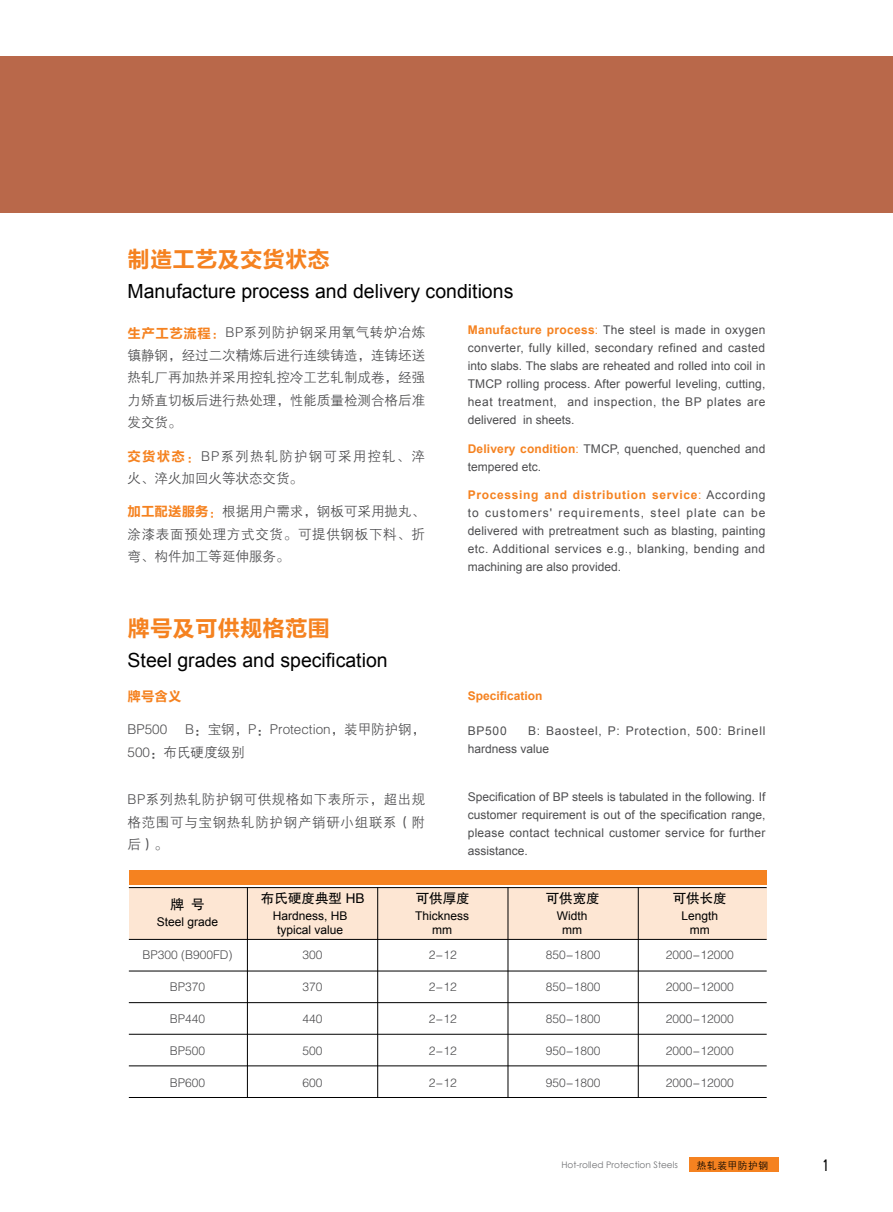
<style>
.page{position:relative;width:893px;height:1212px;background:#fff}
.page>*{position:absolute;margin:0;border:0;box-sizing:border-box;transform-origin:0 0}
.t1{font:22.5px "FZLTCHJW GB1 0";color:#f58220}
.t2{font:19.5px "Arial";color:#000}
.t3{font:18px "Vrinda";color:#000}
.t4{font:13.5px/22.5px "FZZDXJW GB1 0";color:#4d4d4f;text-align:justify}
.t5{font:13.5px/22.5px "FZZDXJW GB1 0";letter-spacing:.09em;color:#4d4d4f}
.t6{font:13.5px "FZHTJW GB1 0";color:#000}
.t7{font:13.5px "FZLTCHJW GB1 0";color:#f58220}
.t8{font:12px/18px "Arial";letter-spacing:.02em;color:#4d4d4f;text-align:justify}
.t9{font:12px "FZZDXJW GB1 0";color:#4d4d4f}
.t10{font:12px/13.6px "Arial";color:#000;text-align:center}
.t11{font:12px/18px "Arial";letter-spacing:.06em;color:#4d4d4f}
.t12{font:700 12px "Arial";color:#f58220}
.t13{font:9.75px "FZZDXJW GB1 0";letter-spacing:.05em;color:#000}
.t14{font:9px "Century Gothic";color:#717275}
.s1{font-family:"FZLTCHJW GB1 0";color:#f58220}
.s2{color:#f58220}
.s3{font-weight:700;color:#f58220}
</style>
<div class="page">
<div style="left:0;top:56px;width:893px;height:156px;background:#b9684a"></div>
<div style="left:689px;top:1158px;width:89px;height:14px;background:#f58220"></div>
<div style="left:129px;top:887px;width:638px;height:52px;background:#fde6d3"></div>
<hr style="left:129px;top:971px;width:638px;height:1px;background:#000">
<hr style="left:129px;top:939px;width:638px;height:1px;background:#000">
<hr style="left:129px;top:1002px;width:638px;height:1px;background:#000">
<hr style="left:129px;top:1034px;width:638px;height:1px;background:#000">
<hr style="left:129px;top:1065px;width:638px;height:1px;background:#000">
<hr style="left:129px;top:1097px;width:638px;height:1px;background:#000">
<hr style="left:129px;top:887px;width:638px;height:1px;background:#000">
<hr style="left:247px;top:887px;width:1px;height:211px;background:#000">
<hr style="left:377px;top:887px;width:1px;height:211px;background:#000">
<hr style="left:508px;top:887px;width:1px;height:211px;background:#000">
<hr style="left:638px;top:887px;width:1px;height:211px;background:#000">
<div style="left:129px;top:870px;width:638px;height:14px;background:#f58220"></div>
<h1 class="t1" style="left:128px;top:247px;width:204px">制造工艺及交货状态</h1>
<h2 class="t2" style="left:128px;top:279px;width:387px">Manufacture process and delivery conditions</h2>
<p class="t4" style="left:128px;top:322px;width:299px"><span class="s1">生产工艺流程</span><span class="s2">：</span>BP系列防护钢采用氧气转炉冶炼镇静钢，经过二次精炼后进行连续铸造，连铸坯送热轧厂再加热并采用控轧控冷工艺轧制成卷，经强力矫直切板后进行热处理，性能质量检测合格后准发交货。</p>
<p class="t5" style="left:128px;top:445px;width:299px"><span class="s1">交货状态</span><span class="s2">：</span>BP系列热轧防护钢可采用控轧、淬火、淬火加回火等状态交货。</p>
<p class="t4" style="left:128px;top:501px;width:299px"><span class="s1">加工配送服务</span><span class="s2">：</span>根据用户需求，钢板可采用抛丸、涂漆表面预处理方式交货。可提供钢板下料、折弯、构件加工等延伸服务。</p>
<h1 class="t1" style="left:128px;top:615px;width:204px">牌号及可供规格范围</h1>
<h2 class="t2" style="left:128px;top:647px;width:262px">Steel grades and specification</h2>
<p class="t7" style="left:128px;top:689px;width:55px">牌号含义</p>
<p class="t4" style="left:128px;top:719px;width:41px">BP500</p>
<p class="t4" style="left:128px;top:719px;width:299px;text-indent:58px">B：宝钢，P：Protection，装甲防护钢，<br>500：布氏硬度级别</p>
<p class="t4" style="left:128px;top:789px;width:299px">BP系列热轧防护钢可供规格如下表所示，超出规格范围可与宝钢热轧防护钢产销研小组联系（附后）。</p>
<p class="t8" style="left:468px;top:321px;width:299px"><span class="s3">Manufacture process</span><span class="s2">:</span> The steel is made in oxygen converter, fully killed, secondary refined and casted into slabs. The slabs are reheated and rolled into coil in TMCP rolling process. After powerful leveling, cutting, heat treatment, and inspection, the BP plates are delivered in sheets.</p>
<p class="t8" style="left:468px;top:440px;width:299px"><span class="s3">Delivery condition</span><span class="s2">:</span> TMCP, quenched, quenched and tempered etc.</p>
<p class="t8" style="left:468px;top:486px;width:299px"><span class="s3">Processing and distribution service</span><span class="s2">:</span> According to customers' requirements, steel plate can be delivered with pretreatment such as blasting, painting etc. Additional services e.g., blanking, bending and machining are also provided.</p>
<p class="t12" style="left:468px;top:688px;width:76px">Specification</p>
<p class="t8" style="left:468px;top:721px;width:40px">BP500</p>
<p class="t11" style="left:468px;top:721px;width:299px;text-indent:60px">B: Baosteel, P: Protection, 500: Brinell hardness value</p>
<p class="t8" style="left:468px;top:788px;width:299px">Specification of BP steels is tabulated in the following. If customer requirement is out of the specification range, please contact technical customer service for further assistance.</p>
<p class="t6" style="left:170px;top:897px;width:36px">牌 号</p>
<p class="t6" style="left:261px;top:891px;width:105px">布氏硬度典型 HB</p>
<p class="t6" style="left:416px;top:891px;width:55px">可供厚度</p>
<p class="t6" style="left:546px;top:891px;width:55px">可供宽度</p>
<p class="t6" style="left:673px;top:891px;width:55px">可供长度</p>
<p class="t10" style="left:157px;top:915px;width:63px">Steel grade</p>
<p class="t10" style="left:273px;top:909px;width:76px">Hardness, HB typical value</p>
<p class="t10" style="left:415px;top:909px;width:56px">Thickness mm</p>
<p class="t10" style="left:557px;top:909px;width:32px">Width mm</p>
<p class="t10" style="left:681px;top:909px;width:38px">Length mm</p>
<p class="t9" style="left:143px;top:948px;width:92px">BP300 (B900FD)</p>
<p class="t9" style="left:303px;top:948px;width:22px">300</p>
<p class="t9" style="left:429px;top:948px;width:29px">2-12</p>
<p class="t9" style="left:546px;top:948px;width:56px">850-1800</p>
<p class="t9" style="left:666px;top:948px;width:69px">2000-12000</p>
<p class="t9" style="left:170px;top:980px;width:37px">BP370</p>
<p class="t9" style="left:303px;top:980px;width:22px">370</p>
<p class="t9" style="left:429px;top:980px;width:29px">2-12</p>
<p class="t9" style="left:546px;top:980px;width:56px">850-1800</p>
<p class="t9" style="left:666px;top:980px;width:69px">2000-12000</p>
<p class="t9" style="left:170px;top:1012px;width:37px">BP440</p>
<p class="t9" style="left:303px;top:1012px;width:22px">440</p>
<p class="t9" style="left:429px;top:1012px;width:29px">2-12</p>
<p class="t9" style="left:546px;top:1012px;width:56px">850-1800</p>
<p class="t9" style="left:666px;top:1012px;width:69px">2000-12000</p>
<p class="t9" style="left:170px;top:1044px;width:37px">BP500</p>
<p class="t9" style="left:302px;top:1044px;width:22px">500</p>
<p class="t9" style="left:429px;top:1044px;width:29px">2-12</p>
<p class="t9" style="left:546px;top:1044px;width:56px">950-1800</p>
<p class="t9" style="left:666px;top:1044px;width:69px">2000-12000</p>
<p class="t9" style="left:170px;top:1076px;width:37px">BP600</p>
<p class="t9" style="left:302px;top:1076px;width:22px">600</p>
<p class="t9" style="left:429px;top:1076px;width:29px">2-12</p>
<p class="t9" style="left:546px;top:1076px;width:56px">950-1800</p>
<p class="t9" style="left:666px;top:1076px;width:69px">2000-12000</p>
<p class="t14" style="left:561px;top:1159px;width:118px">Hot-rolled Protection Steels</p>
<h3 class="t3" style="left:822px;top:1154px;width:9px">1</h3>
<p class="t13" style="left:697px;top:1160px;width:73px">热轧装甲防护钢</p>
</div>
